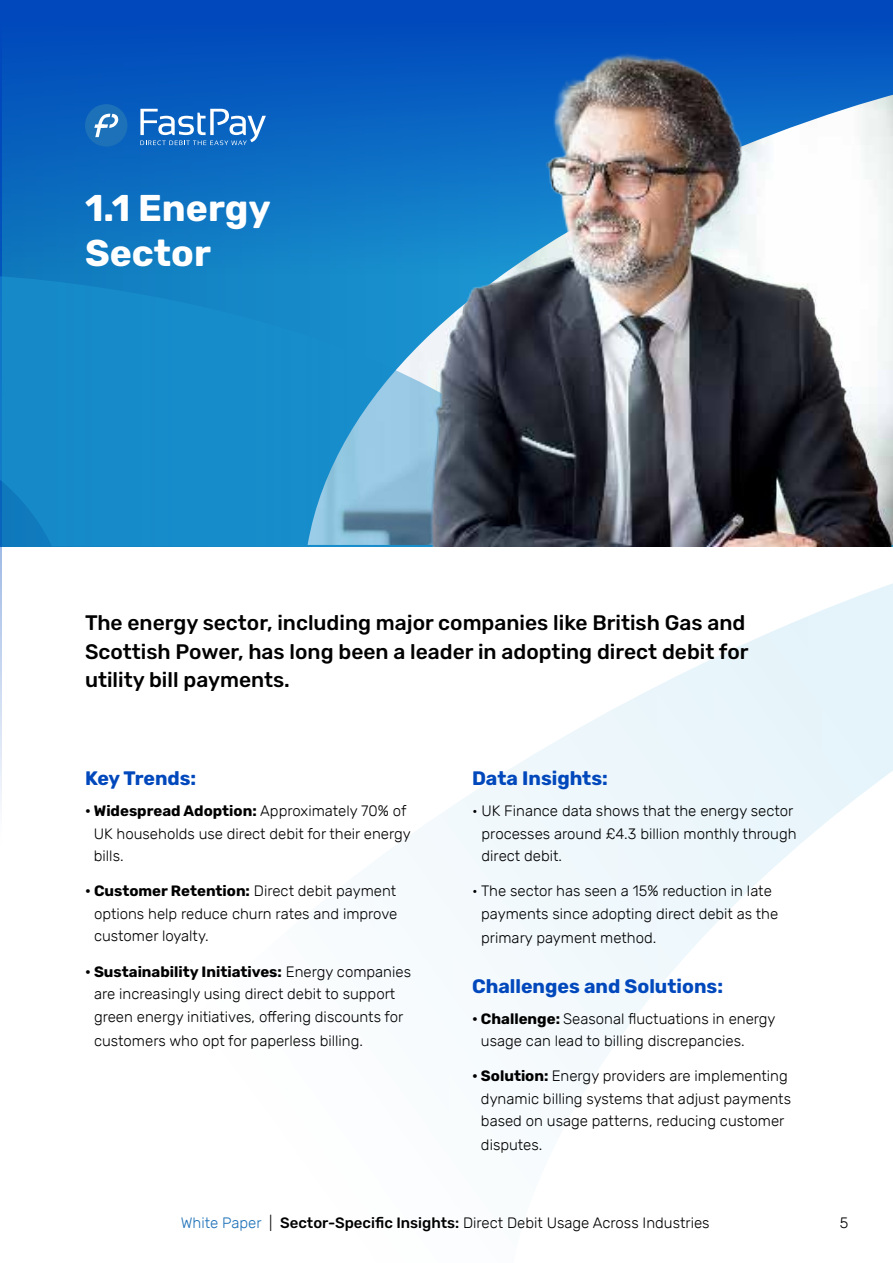
<style>
.page{position:relative;width:893px;height:1263px;background:#fff}
.page>*{position:absolute;margin:0;border:0;box-sizing:border-box;transform-origin:0 0}
.t1{font:700 37.2px/44.5px "Rubik";color:#fff}
.t2{font:500 21px/28.5px "Rubik";color:#000}
.t3{font:700 19.5px "Rubik";color:#0048bc}
.t4{font:300 15px/22.5px "Rubik";color:#000}
.s1{font-weight:700}
.s2{color:#1d71b8}
.s3{font-weight:500}
</style>
<div class="page">
<svg style="left:401px;top:583px;width:492px;height:509px"></svg>
<div style="left:0;top:0;width:893px;height:274px;background:linear-gradient(to bottom,#0045bc,#1280c2)"></div>
<hr style="left:0;top:0;width:2px;height:846px;background:#0048bc">
<svg style="left:140px;top:109px;width:126px;height:36px"></svg>
<div style="left:85px;top:104px;width:42px;height:43px;background:#1d71b8;border-radius:50%"></div>
<svg style="left:94px;top:114px;width:25px;height:23px"></svg>
<img style="left:308px;top:95px;width:66px;height:181px">
<svg style="left:0;top:276px;width:374px;height:270px;background:#1d8dca"></svg>
<img style="left:374px;top:52px;width:519px;height:494px">
<h1 class="t1" style="left:85px;top:187px;width:187px">1.1 Energy<br>Sector</h1>
<h2 class="t2" style="left:85px;top:609px;width:665px">The energy sector, including major companies like British Gas and<br>Scottish Power, has long been a leader in adopting direct debit for utility bill payments.</h2>
<h3 class="t3" style="left:85px;top:767px;width:113px">Key Trends:</h3>
<p class="t4" style="left:94px;top:800px;width:318px;text-indent:-9px"><span class="s1">• Widespread Adoption:</span> Approximately 70% of<br>UK households use direct debit for their energy bills.</p>
<p class="t4" style="left:94px;top:880px;width:305px;text-align:justify;text-indent:-9px"><span class="s1">• Customer Retention:</span> Direct debit payment options help reduce churn rates and improve customer loyalty.</p>
<p class="t4" style="left:85px;top:961px;width:327px;text-align:center"><span class="s1">• Sustainability Initiatives:</span> Energy companies are increasingly using direct debit to support green energy initiatives, offering discounts for</p>
<p class="t4" style="left:94px;top:1030px;width:270px">customers who opt for paperless billing.</p>
<h3 class="t3" style="left:472px;top:767px;width:137px">Data Insights:</h3>
<p class="t4" style="left:482px;top:800px;width:317px;text-indent:-10px">• UK Finance data shows that the energy sector processes around £4.3 billion monthly through direct debit.</p>
<p class="t4" style="left:481px;top:880px;width:299px;text-indent:-9px">• The sector has seen a 15% reduction in late payments since adopting direct debit as the</p>
<p class="t4" style="left:481px;top:927px;width:177px">primary payment method.</p>
<h3 class="t3" style="left:472px;top:974px;width:253px">Challenges and Solutions:</h3>
<p class="t4" style="left:481px;top:1007px;width:296px;text-indent:-9px"><span class="s1">• Challenge:</span> Seasonal fluctuations in energy usage can lead to billing discrepancies.</p>
<p class="t4" style="left:472px;top:1065px;width:321px;text-align:center"><span class="s1">• Solution:</span> Energy providers are implementing dynamic billing systems that adjust payments based on usage patterns, reducing customer</p>
<p class="t4" style="left:481px;top:1134px;width:63px">disputes.</p>
<p class="t4" style="left:181px;top:1212px;width:530px"><span class="s2">White Paper</span> | <span class="s3">Sector-Specific Insights:</span> Direct Debit Usage Across Industries</p>
<p class="t4" style="left:840px;top:1212px;width:10px">5</p>
</div>
